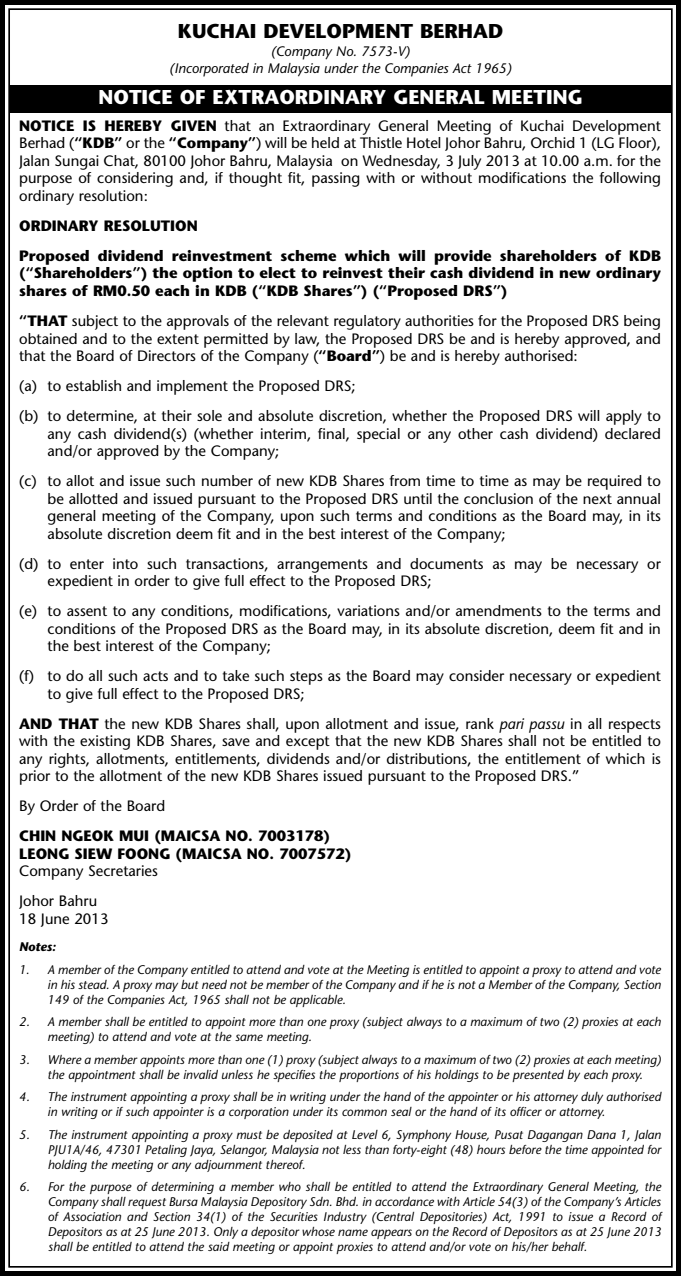
<style>
.page{position:relative;width:681px;height:1276px;background:#fff}
.page>*{position:absolute;margin:0;border:0;box-sizing:border-box;transform-origin:0 0}
.t1{font:700 20px "Stone Sans";color:#fff}
.t2{font:700 20px "Stone Sans";color:#000}
.t3{font:15px/17.5px "Stone Sans";color:#000;text-align:justify}
.t4{font:700 15px/17.5px "Stone Sans";color:#000}
.t5{font:italic 13.75px/17.5px "Stone Sans";color:#000;text-align:center}
.t6{font:italic 12.5px/15px "Stone Sans";color:#000;text-align:justify}
.t7{font:italic 700 12.5px "Stone Sans";color:#000}
.s1{font-weight:700}
.s2{font-style:italic}
</style>
<div class="page">
<div style="left:0;top:0;width:680px;height:1276px;border:5px solid #000"></div>
<div style="left:9px;top:85px;width:662px;height:27px;background:#000"></div>
<h1 class="t2" style="left:178px;top:24px;width:326px">KUCHAI DEVELOPMENT BERHAD</h1>
<p class="t5" style="left:169px;top:44px;width:343px">(Company No. 7573-V)<br>(Incorporated in Malaysia under the Companies Act 1965)</p>
<h1 class="t1" style="left:98px;top:89px;width:485px">NOTICE OF EXTRAORDINARY GENERAL MEETING</h1>
<p class="t3" style="left:19px;top:119px;width:643px"><span class="s1">NOTICE IS HEREBY GIVEN</span> that an Extraordinary General Meeting of Kuchai Development Berhad (<span class="s1">“KDB”</span> or the <span class="s1">“Company”</span>) will be held at Thistle Hotel Johor Bahru, Orchid 1 (LG Floor), Jalan Sungai Chat, 80100 Johor Bahru, Malaysia on Wednesday, 3 July 2013 at 10.00 a.m. for the purpose of considering and, if thought fit, passing with or without modifications the following ordinary resolution:</p>
<p class="t4" style="left:19px;top:212px;width:643px;line-height:30px">ORDINARY RESOLUTION<br>Proposed dividend reinvestment scheme which will provide shareholders of KDB</p>
<p class="t4" style="left:19px;top:266px;width:643px">(“Shareholders”) the option to elect to reinvest their cash dividend in new ordinary shares of RM0.50 each in KDB (“KDB Shares”) (“Proposed DRS”)</p>
<p class="t3" style="left:19px;top:314px;width:643px"><span class="s1">“THAT</span> subject to the approvals of the relevant regulatory authorities for the Proposed DRS being obtained and to the extent permitted by law, the Proposed DRS be and is hereby approved, and that the Board of Directors of the Company (<span class="s1">“Board”</span>) be and is hereby authorised:</p>
<p class="t3" style="left:19px;top:372px;width:643px;line-height:30px">(a) to establish and implement the Proposed DRS;<br>(b) to determine, at their sole and absolute discretion, whether the Proposed DRS will apply to</p>
<p class="t3" style="left:48px;top:426px;width:614px">any cash dividend(s) (whether interim, final, special or any other cash dividend) declared and/or approved by the Company;</p>
<p class="t3" style="left:48px;top:474px;width:614px;text-indent:-28px">(c) to allot and issue such number of new KDB Shares from time to time as may be required to be allotted and issued pursuant to the Proposed DRS until the conclusion of the next annual general meeting of the Company, upon such terms and conditions as the Board may, in its absolute discretion deem fit and in the best interest of the Company;</p>
<p class="t3" style="left:48px;top:556px;width:614px;text-indent:-28px">(d) to enter into such transactions, arrangements and documents as may be necessary or expedient in order to give full effect to the Proposed DRS;</p>
<p class="t3" style="left:48px;top:604px;width:614px;text-indent:-28px">(e) to assent to any conditions, modifications, variations and/or amendments to the terms and conditions of the Proposed DRS as the Board may, in its absolute discretion, deem fit and in the best interest of the Company;</p>
<p class="t3" style="left:48px;top:669px;width:614px;text-indent:-28px">(f) to do all such acts and to take such steps as the Board may consider necessary or expedient to give full effect to the Proposed DRS;</p>
<p class="t3" style="left:19px;top:716px;width:643px"><span class="s1">AND THAT</span> the new KDB Shares shall, upon allotment and issue, rank <span class="s2">pari passu</span> in all respects with the existing KDB Shares, save and except that the new KDB Shares shall not be entitled to any rights, allotments, entitlements, dividends and/or distributions, the entitlement of which is prior to the allotment of the new KDB Shares issued pursuant to the Proposed DRS.”</p>
<p class="t3" style="left:19px;top:799px;width:147px">By Order of the Board</p>
<p class="t4" style="left:19px;top:829px;width:333px">CHIN NGEOK MUI (MAICSA NO. 7003178)<br>LEONG SIEW FOONG (MAICSA NO. 7007572)</p>
<p class="t3" style="left:19px;top:857px;width:140px;line-height:30px">Company Secretaries<br>Johor Bahru</p>
<p class="t3" style="left:19px;top:911px;width:91px">18 June 2013</p>
<p class="t7" style="left:19px;top:942px;width:38px">Notes:</p>
<p class="t6" style="left:48px;top:963px;width:614px;text-indent:-28px">1. A member of the Company entitled to attend and vote at the Meeting is entitled to appoint a proxy to attend and vote in his stead. A proxy may but need not be member of the Company and if he is not a Member of the Company, Section 149 of the Companies Act, 1965 shall not be applicable.</p>
<p class="t6" style="left:48px;top:1015px;width:614px;text-indent:-28px">2. A member shall be entitled to appoint more than one proxy (subject always to a maximum of two (2) proxies at each meeting) to attend and vote at the same meeting.</p>
<p class="t6" style="left:48px;top:1053px;width:614px;text-indent:-28px">3. Where a member appoints more than one (1) proxy (subject always to a maximum of two (2) proxies at each meeting) the appointment shall be invalid unless he specifies the proportions of his holdings to be presented by each proxy.</p>
<p class="t6" style="left:48px;top:1090px;width:614px;text-indent:-28px">4. The instrument appointing a proxy shall be in writing under the hand of the appointer or his attorney duly authorised in writing or if such appointer is a corporation under its common seal or the hand of its officer or attorney.</p>
<p class="t6" style="left:48px;top:1128px;width:614px;text-indent:-28px">5. The instrument appointing a proxy must be deposited at Level 6, Symphony House, Pusat Dagangan Dana 1, Jalan PJU1A/46, 47301 Petaling Jaya, Selangor, Malaysia not less than forty-eight (48) hours before the time appointed for holding the meeting or any adjournment thereof.</p>
<p class="t6" style="left:48px;top:1180px;width:615px;text-indent:-28px">6. For the purpose of determining a member who shall be entitled to attend the Extraordinary General Meeting, the Company shall request Bursa Malaysia Depository Sdn. Bhd. in accordance with Article 54(3) of the Company’s Articles of Association and Section 34(1) of the Securities Industry (Central Depositories) Act, 1991 to issue a Record of Depositors as at 25 June 2013. Only a depositor whose name appears on the Record of Depositors as at 25 June 2013 shall be entitled to attend the said meeting or appoint proxies to attend and/or vote on his/her behalf.</p>
</div>
